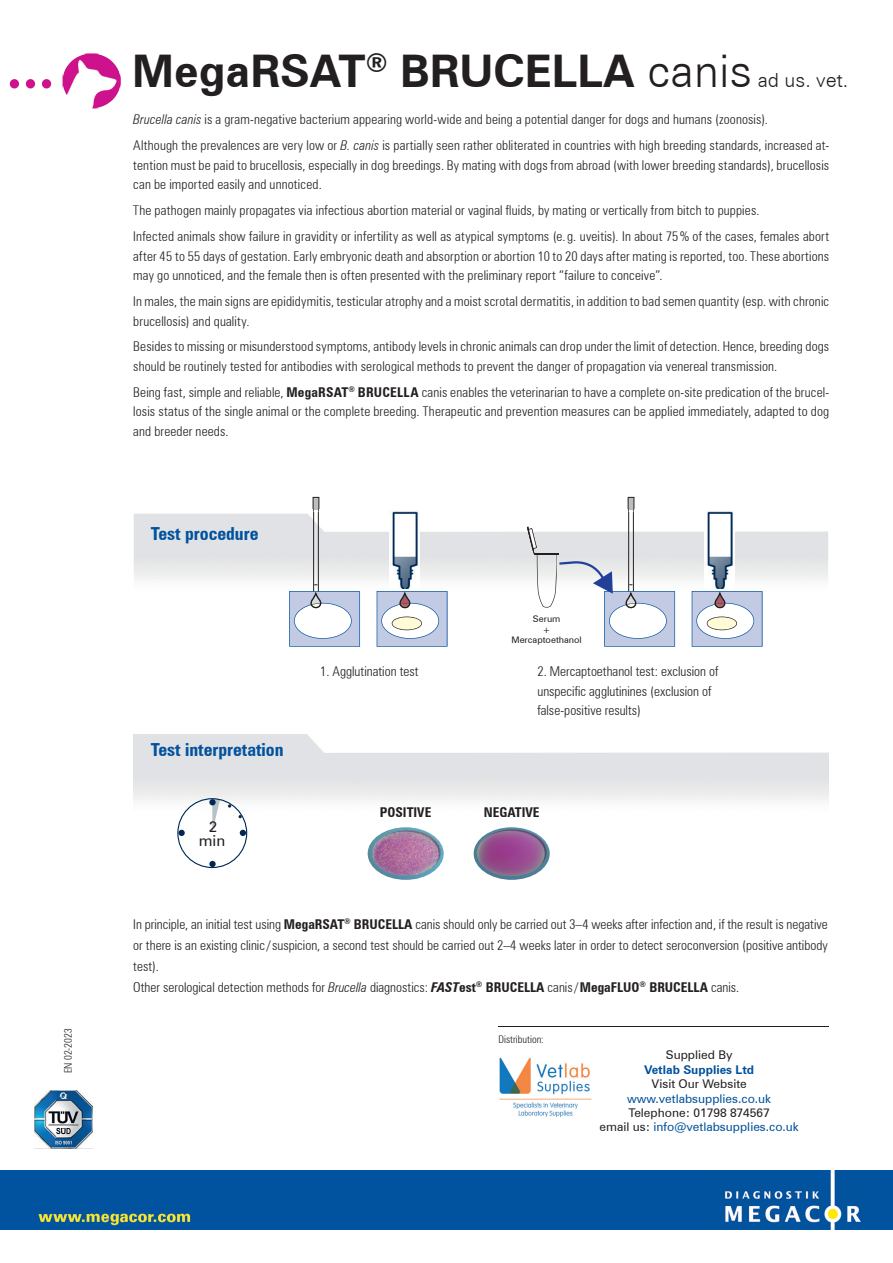
<style>
.page{position:relative;width:893px;height:1263px;background:#fff}
.page>*{position:absolute;margin:0;border:0;box-sizing:border-box;transform-origin:0 0}
.t1{font:700 45px "Zurich BT";color:#231f20}
.t2{font:300 19.5px "Zurich BT";color:#231f20}
.t3{font:700 condensed 18px "Zurich BT";color:#01529e}
.t4{font:15.15px/13.2px "Zurich BT";color:#231f20;text-align:center}
.t5{font:300 condensed 13.5px/19.5px "Zurich BT";letter-spacing:.01em;color:#231f20}
.t6{font:700 condensed 13.5px "Zurich BT";color:#231f20}
.t7{font:12px/14.4px "Zurich BT";color:#231f20;text-align:center}
.t8{font:12px "Zurich BT";color:#01519b}
.t9{font:700 12px "Zurich BT";color:#01519b}
.t10{font:300 condensed 10.5px "Zurich BT";color:#231f20}
.t11{font:9px/10.8px "Zurich BT";color:#231f20;text-align:center}
.s1{font-weight:300}
.s2{font-style:italic}
.s3{font-weight:700}
.s4{font-weight:700;font-style:italic}
.s5{color:#01519b}
</style>
<div class="page">
<img style="left:134px;top:734px;width:694px;height:80px">
<img style="left:134px;top:514px;width:694px;height:80px">
<img style="left:63px;top:53px;width:58px;height:55px">
<div style="left:42px;top:79px;width:9px;height:9px;background:#ce118c;border-radius:50%"></div>
<div style="left:26px;top:79px;width:9px;height:9px;background:#ce118c;border-radius:50%"></div>
<div style="left:10px;top:79px;width:9px;height:9px;background:#ce118c;border-radius:50%"></div>
<svg style="left:212px;top:800px;width:8px;height:32px"></svg>
<div style="left:177px;top:798px;width:70px;height:70px;border:1px solid #002853;border-radius:50%"></div>
<div style="left:209px;top:861px;width:7px;height:6px;background:#002853;border-radius:50%"></div>
<div style="left:209px;top:799px;width:7px;height:6px;background:#002853;border-radius:50%"></div>
<svg style="left:228px;top:804px;width:3px;height:4px"></svg>
<div style="left:178px;top:830px;width:7px;height:6px;background:#002853;border-radius:50%"></div>
<svg style="left:240px;top:830px;width:6px;height:6px"></svg>
<hr style="left:498px;top:1026px;width:331px;height:1px;background:#231f20">
<img style="left:35px;top:1090px;width:58px;height:58px">
<img style="left:389px;top:511px;width:30px;height:78px">
<svg style="left:377px;top:591px;width:70px;height:56px"></svg>
<img style="left:704px;top:511px;width:30px;height:78px">
<svg style="left:692px;top:591px;width:70px;height:56px"></svg>
<svg style="left:289px;top:591px;width:71px;height:56px"></svg>
<hr style="left:318px;top:511px;width:1px;height:80px;background:#231f20">
<hr style="left:313px;top:511px;width:1px;height:80px;background:#231f20">
<svg style="left:312px;top:497px;width:8px;height:16px"></svg>
<hr style="left:633px;top:511px;width:1px;height:80px;background:#231f20">
<hr style="left:628px;top:511px;width:1px;height:80px;background:#231f20">
<svg style="left:627px;top:497px;width:8px;height:16px"></svg>
<img style="left:368px;top:827px;width:76px;height:53px;border-radius:50%">
<img style="left:474px;top:827px;width:76px;height:53px;border-radius:50%">
<svg style="left:527px;top:527px;width:148px;height:120px"></svg>
<div style="left:0;top:1170px;width:893px;height:59px;background:#01539f"></div>
<img style="left:499px;top:1057px;width:93px;height:60px">
<h1 class="t1" style="left:132px;top:44px;width:622px">MegaRSAT<sup>®</sup> BRUCELLA <span class="s1">canis</span></h1>
<h2 class="t2" style="left:758px;top:69px;width:92px">ad us. vet.</h2>
<p class="t5" style="left:133px;top:107px;width:697px;line-height:26px"><span class="s2">Brucella canis</span> is a gram-negative bacterium appearing world-wide and being a potential danger for dogs and humans (zoonosis).<br>Although the prevalences are very low or <span class="s2">B. canis</span> is partially seen rather obliterated in countries with high breeding standards, increased at-</p>
<p class="t5" style="left:133px;top:155px;width:697px">tention must be paid to brucellosis, especially in dog breedings. By mating with dogs from abroad (with lower breeding standards), brucellosis can be imported easily and unnoticed.</p>
<p class="t5" style="left:133px;top:197px;width:697px;line-height:26px">The pathogen mainly propagates via infectious abortion material or vaginal fluids, by mating or vertically from bitch to puppies.<br>Infected animals show failure in gravidity or infertility as well as atypical symptoms (e. g. uveitis). In about 75 % of the cases, females abort</p>
<p class="t5" style="left:133px;top:246px;width:697px">after 45 to 55 days of gestation. Early embryonic death and absorption or abortion 10 to 20 days after mating is reported, too. These abortions may go unnoticed, and the female then is often presented with the preliminary report “failure to conceive”.</p>
<p class="t5" style="left:133px;top:291px;width:697px">In males, the main signs are epididymitis, testicular atrophy and a moist scrotal dermatitis, in addition to bad semen quantity (esp. with chronic brucellosis) and quality.</p>
<p class="t5" style="left:133px;top:337px;width:697px">Besides to missing or misunderstood symptoms, antibody levels in chronic animals can drop under the limit of detection. Hence, breeding dogs should be routinely tested for antibodies with serological methods to prevent the danger of propagation via venereal transmission.</p>
<p class="t5" style="left:133px;top:382px;width:697px;text-align:justify">Being fast, simple and reliable, <span class="s3">MegaRSAT</span><sup>®</sup> <span class="s3">BRUCELLA</span> canis enables the veterinarian to have a complete on-site predication of the brucel&shy;losis status of the single animal or the complete breeding. Therapeutic and prevention measures can be applied immediately, adapted to dog and breeder needs.</p>
<h3 class="t3" style="left:151px;top:523px;width:109px">Test procedure</h3>
<h3 class="t3" style="left:151px;top:739px;width:134px">Test interpretation</h3>
<p class="t4" style="left:199px;top:820px;width:28px">2 min</p>
<p class="t5" style="left:320px;top:662px;width:100px">1. Agglutination test</p>
<p class="t11" style="left:511px;top:613px;width:72px">Serum<br>+<br>Mercaptoethanol</p>
<p class="t5" style="left:537px;top:662px;width:183px">2. Mercaptoethanol test: exclusion of unspecific agglutinines (exclusion of false-positive results)</p>
<p class="t6" style="left:380px;top:805px;width:53px">POSITIVE</p>
<p class="t6" style="left:484px;top:805px;width:57px">NEGATIVE</p>
<p class="t5" style="left:133px;top:914px;width:696px;line-height:21px">In principle, an initial test using <span class="s3">MegaRSAT</span><sup>®</sup> <span class="s3">BRUCELLA</span> canis should only be carried out 3–4 weeks after infection and, if the result is negative or there is an existing clinic / suspicion, a second test should be carried out 2–4 weeks later in order to detect seroconversion (positive antibody test).<br>Other serological detection methods for <span class="s2">Brucella</span> diagnostics: <span class="s4">FAST</span><span class="s3">est</span><sup>®</sup> <span class="s3">BRUCELLA</span> canis / <span class="s3">MegaFLUO</span><sup>®</sup> <span class="s3">BRUCELLA</span> canis.</p>
<p class="t10" style="left:62px;top:1073px;width:47px;rotate:-90deg">EN 02-2023</p>
<p class="t10" style="left:498px;top:1033px;width:47px">Distribution:</p>
<p class="t7" style="left:666px;top:1048px;width:68px">Supplied By</p>
<p class="t9" style="left:644px;top:1062px;width:112px">Vetlab Supplies Ltd</p>
<p class="t7" style="left:651px;top:1077px;width:97px">Visit Our Website</p>
<p class="t8" style="left:627px;top:1091px;width:146px">www.vetlabsupplies.co.uk</p>
<p class="t7" style="left:599px;top:1105px;width:201px">Telephone: 01798 874567<br>email us: <span class="s5">info@vetlabsupplies.co.uk</span></p>
</div>
